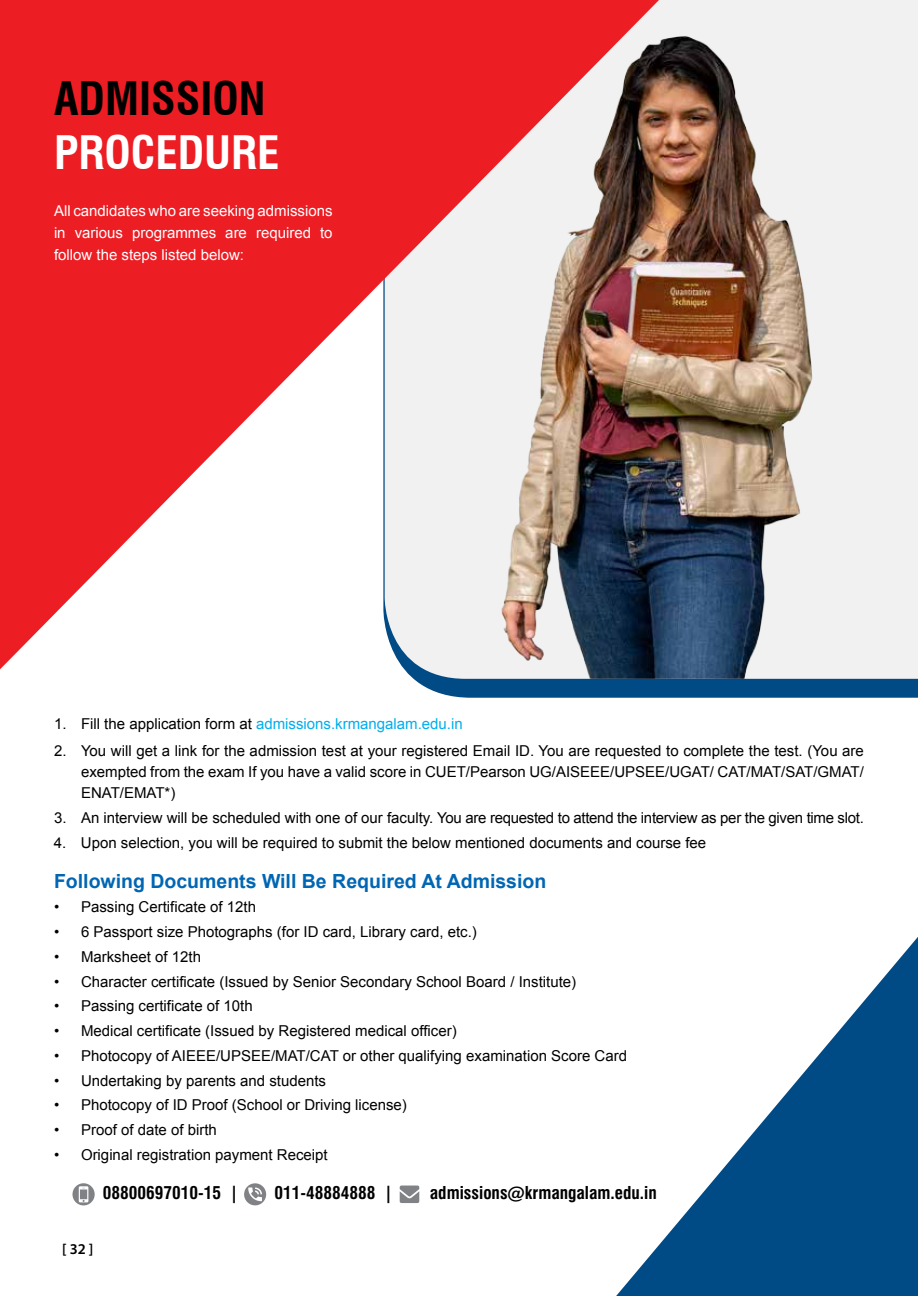
<style>
.page{position:relative;width:918px;height:1296px;background:#fff}
.page>*{position:absolute;margin:0;border:0;box-sizing:border-box;transform-origin:0 0}
.t1{font:700 condensed 45px "Swiss 721 BT";color:#000}
.t2{font:700 condensed 45px "Swiss 721 BT";color:#fff}
.t3{font:700 19.5px "Arial";color:#0066b3}
.t4{font:700 condensed 17.4px "Swiss 721 BT";color:#000}
.t5{font:15px/21px "Arial";color:#000;text-align:justify}
.t6{font:15px "Arial";letter-spacing:-.02em;color:#000}
.t7{font:15px/21.6px "Arial";color:#fff;text-align:justify}
.t8{font:15px "Arial";color:#00aeef}
.t9{font:600 15px "Myriad Pro";color:#000}
.s1{color:#000}
</style>
<div class="page">
<svg style="left:414px;top:679px;width:504px;height:19px;background:#0c528a"></svg>
<img style="left:404px;top:0;width:514px;height:679px">
<svg style="left:616px;top:937px;width:302px;height:359px"></svg>
<svg style="left:0;top:0;width:659px;height:669px;fill:#ed1d24"></svg>
<div style="left:244px;top:1183px;width:22px;height:22px;background:#808285;border-radius:50%"></div>
<svg style="left:248px;top:1187px;width:14px;height:14px"></svg>
<svg style="left:72px;top:1183px;width:23px;height:22px"></svg>
<svg style="left:79px;top:1186px;width:9px;height:16px"></svg>
<svg style="left:400px;top:1186px;width:19px;height:17px"></svg>
<h1 class="t1" style="left:54px;top:72px;width:213px">Admission</h1>
<h1 class="t2" style="left:54px;top:126px;width:227px">Procedure</h1>
<p class="t7" style="left:54px;top:200px;width:280px">All candidates who are seeking admissions in various programmes are required to follow the steps listed below:</p>
<p class="t8" style="left:54px;top:713px;width:410px"><span class="s1">1. Fill the application form at</span> admissions.krmangalam.edu.in</p>
<p class="t5" style="left:81px;top:740px;width:784px;text-indent:-27px">2. You will get a link for the admission test at your registered Email ID. You are requested to complete the test. (You are exempted from the exam If you have a valid score in CUET/Pearson UG/AISEEE/UPSEE/UGAT/ CAT/MAT/SAT/GMAT/ ENAT/EMAT*)</p>
<p class="t6" style="left:54px;top:807px;width:811px">3. An interview will be scheduled with one of our faculty. You are requested to attend the interview as per the given time slot.</p>
<p class="t5" style="left:54px;top:832px;width:654px">4. Upon selection, you will be required to submit the below mentioned documents and course fee</p>
<h2 class="t3" style="left:54px;top:868px;width:494px">Following Documents Will Be Required At Admission</h2>
<p class="t5" style="left:54px;top:896px;width:204px">• Passing Certificate of 12th</p>
<p class="t5" style="left:54px;top:921px;width:424px">• 6 Passport size Photographs (for ID card, Library card, etc.)</p>
<p class="t5" style="left:54px;top:946px;width:149px">• Marksheet of 12th</p>
<p class="t5" style="left:54px;top:971px;width:524px">• Character certificate (Issued by Senior Secondary School Board / Institute)</p>
<p class="t5" style="left:54px;top:995px;width:200px">• Passing certificate of 10th</p>
<p class="t5" style="left:54px;top:1020px;width:404px">• Medical certificate (Issued by Registered medical officer)</p>
<p class="t5" style="left:54px;top:1045px;width:575px">• Photocopy of AIEEE/UPSEE/MAT/CAT or other qualifying examination Score Card</p>
<p class="t5" style="left:54px;top:1070px;width:274px">• Undertaking by parents and students</p>
<p class="t5" style="left:54px;top:1094px;width:354px">• Photocopy of ID Proof (School or Driving license)</p>
<p class="t5" style="left:54px;top:1119px;width:164px">• Proof of date of birth</p>
<p class="t5" style="left:54px;top:1144px;width:275px">• Original registration payment Receipt</p>
<p class="t4" style="left:103px;top:1182px;width:137px">08800697010-15 |</p>
<p class="t4" style="left:274px;top:1182px;width:120px">011-48884888 |</p>
<p class="t4" style="left:430px;top:1182px;width:229px">admissions@krmangalam.edu.in</p>
<p class="t9" style="left:62px;top:1239px;width:33px">[ 32 ]</p>
</div>
